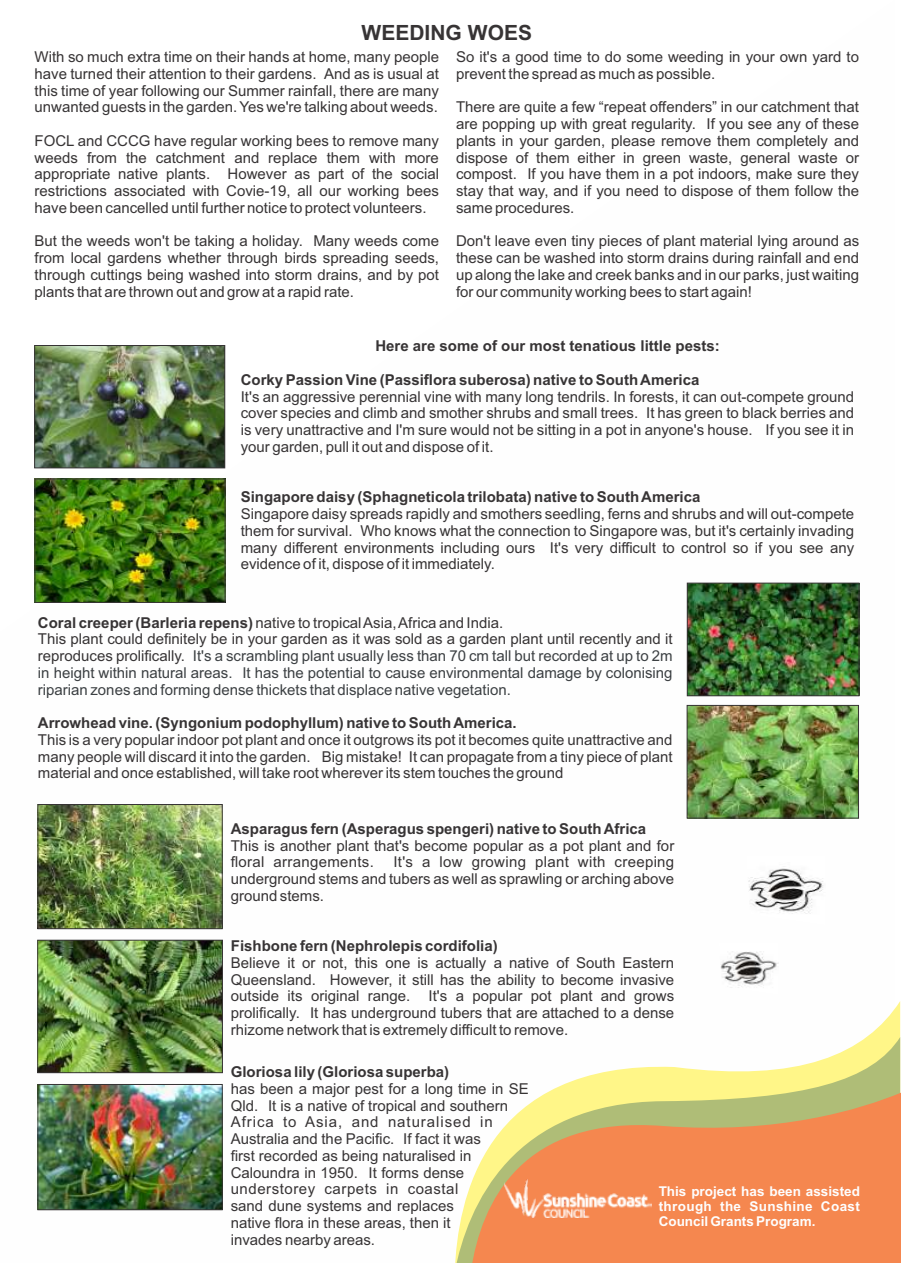
<style>
.page{position:relative;width:901px;height:1263px;background:#fff}
.page>*{position:absolute;margin:0;border:0;box-sizing:border-box;transform-origin:0 0}
.t1{font:700 21px "Arial";color:#373435}
.t2{font:15px/16.8px "Arial";color:#373435;text-align:justify}
.t3{font:15px/16.8px "Arial";color:#3c4043}
.t4{font:700 15px "Arial";color:#373435}
.t5{font:700 13.5px/15.1px "Arial";color:#fefefe;text-align:justify}
.s1{font-weight:700;color:#373435}
.s2{color:#373435}
</style>
<div class="page">
<svg style="left:866px;top:1001px;width:34px;height:36px"></svg>
<svg style="left:455px;top:1037px;width:445px;height:226px"></svg>
<svg style="left:471px;top:1093px;width:430px;height:170px;fill:#f5874f"></svg>
<img style="left:504px;top:1180px;width:147px;height:37px">
<img style="left:720px;top:951px;width:59px;height:37px">
<img style="left:748px;top:868px;width:76px;height:46px">
<img style="left:36px;top:347px;width:187px;height:119px">
<img style="left:37px;top:481px;width:186px;height:120px">
<img style="left:689px;top:585px;width:168px;height:109px">
<img style="left:39px;top:942px;width:182px;height:129px">
<img style="left:39px;top:1086px;width:182px;height:122px">
<img style="left:688px;top:707px;width:169px;height:109px">
<img style="left:39px;top:806px;width:182px;height:121px">
<div style="left:34px;top:345px;width:191px;height:123px;border:1px solid #373435"></div>
<div style="left:35px;top:479px;width:190px;height:124px;border:1px solid #373435"></div>
<div style="left:37px;top:804px;width:186px;height:125px;border:1px solid #373435"></div>
<div style="left:37px;top:940px;width:186px;height:133px;border:1px solid #373435"></div>
<div style="left:37px;top:1084px;width:186px;height:126px;border:1px solid #373435"></div>
<div style="left:687px;top:583px;width:172px;height:113px;border:1px solid #373435"></div>
<div style="left:686px;top:705px;width:173px;height:113px;border:1px solid #373435"></div>
<h1 class="t1" style="left:362px;top:25px;width:172px">WEEDING WOES</h1>
<p class="t2" style="left:35px;top:50px;width:406px">With so much extra time on their hands at home, many people have turned their attention to their gardens. And as is usual at this time of year following our Summer rainfall, there are many unwanted guests in the garden. Yes we're talking about weeds.</p>
<p class="t2" style="left:35px;top:134px;width:406px">FOCL and CCCG have regular working bees to remove many weeds from the catchment and replace them with more appropriate native plants. However as part of the social restrictions associated with Covie-19, all our working bees have been cancelled until further notice to protect volunteers.</p>
<p class="t2" style="left:35px;top:234px;width:406px">But the weeds won't be taking a holiday. Many weeds come from local gardens whether through birds spreading seeds, through cuttings being washed into storm drains, and by pot plants that are thrown out and grow at a rapid rate.</p>
<p class="t2" style="left:456px;top:50px;width:404px">So it's a good time to do some weeding in your own yard to prevent the spread as much as possible.</p>
<p class="t2" style="left:456px;top:100px;width:404px">There are quite a few “repeat offenders” in our catchment that are popping up with great regularity. If you see any of these plants in your garden, please remove them completely and dispose of them either in green waste, general waste or compost. If you have them in a pot indoors, make sure they stay that way, and if you need to dispose of them follow the same procedures.</p>
<p class="t2" style="left:456px;top:234px;width:405px">Don't leave even tiny pieces of plant material lying around as these can be washed into storm drains during rainfall and end up along the lake and creek banks and in our parks, just waiting for our community working bees to start again!</p>
<p class="t4" style="left:375px;top:341px;width:346px">Here are some of our most tenatious little pests:</p>
<p class="t4" style="left:241px;top:374px;width:460px">Corky Passion Vine (Passiflora suberosa) native to South America</p>
<p class="t2" style="left:241px;top:389px;width:615px">It's an aggressive perennial vine with many long tendrils. In forests, it can out-compete ground cover species and climb and smother shrubs and small trees. It has green to black berries and is very unattractive and I'm sure would not be sitting in a pot in anyone's house. If you see it in your garden, pull it out and dispose of it.</p>
<p class="t4" style="left:241px;top:491px;width:461px">Singapore daisy (Sphagneticola trilobata) native to South America</p>
<p class="t2" style="left:241px;top:507px;width:615px">Singapore daisy spreads rapidly and smothers seedling, ferns and shrubs and will out-compete them for survival. Who knows what the connection to Singapore was, but it's certainly invading many different environments including ours It's very difficult to control so if you see any evidence of it, dispose of it immediately.</p>
<p class="t3" style="left:38px;top:615px;width:636px"><span class="s1">Coral creeper (Barleria repens)</span> <span class="s2">native to tropical Asia, Africa and India.<br>This plant could definitely be in your garden as it was sold as a garden plant until recently and it reproduces prolifically.</span> It's a scrambling plant usually less than 70 cm tall but recorded at up to 2m in height within natural areas. It has the potential to cause environmental damage by colonising riparian zones and forming dense thickets that displace native vegetation.</p>
<p class="t4" style="left:38px;top:717px;width:480px">Arrowhead vine. (Syngonium podophyllum) native to South America.</p>
<p class="t2" style="left:38px;top:733px;width:636px">This is a very popular indoor pot plant and once it outgrows its pot it becomes quite unattractive and many people will discard it into the garden. Big mistake! It can propagate from a tiny piece of plant material and once established, will take root wherever its stem touches the ground</p>
<p class="t4" style="left:231px;top:823px;width:417px">Asparagus fern (Asperagus spengeri) native to South Africa</p>
<p class="t2" style="left:231px;top:838px;width:445px">This is another plant that's become popular as a pot plant and for floral arrangements.</p>
<p class="t2" style="left:231px;top:855px;width:445px;text-indent:163px">It's a low growing plant with creeping underground stems and tubers as well as sprawling or arching above ground stems.</p>
<p class="t4" style="left:231px;top:940px;width:268px">Fishbone fern (Nephrolepis cordifolia)</p>
<p class="t2" style="left:231px;top:956px;width:445px">Believe it or not, this one is actually a native of South Eastern Queensland. However, it still has the ability to become invasive outside its original range. It's a popular pot plant and grows prolifically. It has underground tubers that are attached to a dense rhizome network that is extremely difficult to remove.</p>
<p class="t4" style="left:231px;top:1066px;width:220px">Gloriosa lily (Gloriosa superba)</p>
<p class="t2" style="left:231px;top:1082px;width:299px;text-align:left">has been a major pest for a long time in SE Qld. It is a native of tropical and southern Africa to Asia, and naturalised in Australia and the Pacific. If fact it was<br>first recorded as being naturalised in Caloundra in 1950. It forms dense understorey carpets in coastal<br>sand dune systems and replaces<br>native flora in these areas, then it<br>invades nearby areas.</p>
<p class="t5" style="left:658px;top:1184px;width:203px">This project has been assisted through the Sunshine Coast Council Grants Program.</p>
</div>
